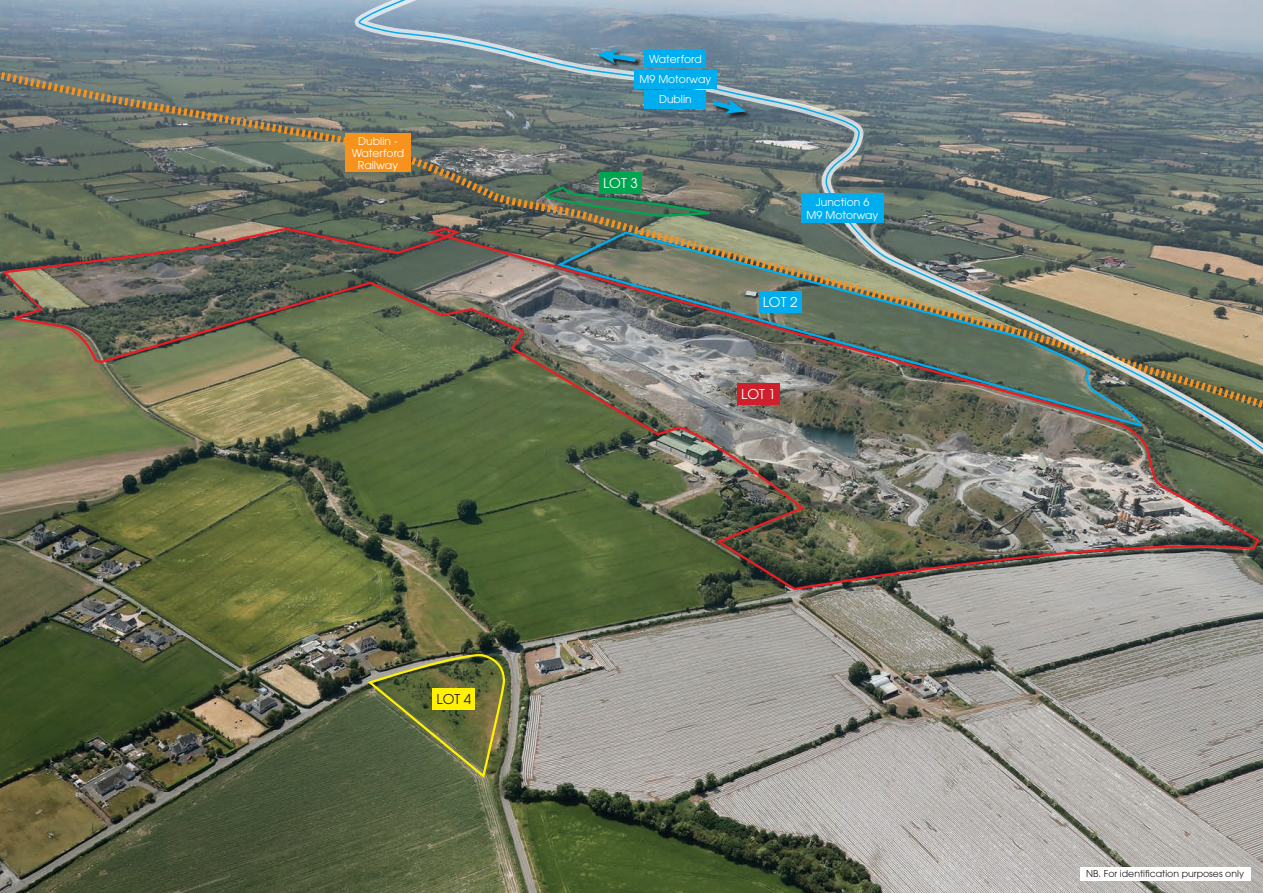
<style>
.page{position:relative;width:1263px;height:893px;background:#fff}
.page>*{position:absolute;margin:0;border:0;box-sizing:border-box;transform-origin:0 0}
.t1{font:13.5px "ITC Avant Garde Pro";color:#fff}
.t2{font:13.5px "ITC Avant Garde Pro";color:#231f20}
.t3{font:10.8px/11.9px "ITC Avant Garde Pro";color:#fff;text-align:center}
.t4{font:9.45px "ITC Avant Garde Pro";color:#231f20}
</style>
<div class="page">
<img style="left:0;top:0;width:1263px;height:893px">
<svg style="left:0;top:67px;width:353px;height:347px;background:#687066"></svg>
<div style="left:345px;top:134px;width:66px;height:38px;background:#f7931d"></div>
<svg style="left:353px;top:0;width:910px;height:454px;background:#788588"></svg>
<div style="left:599px;top:172px;width:43px;height:21px;background:#00a54f"></div>
<div style="left:801px;top:193px;width:82px;height:30px;background:#00aeef"></div>
<div style="left:634px;top:70px;width:82px;height:18px;background:#00aeef"></div>
<div style="left:645px;top:90px;width:61px;height:18px;background:#00aeef"></div>
<div style="left:645px;top:50px;width:61px;height:18px;background:#00aeef"></div>
<svg style="left:713px;top:100px;width:39px;height:19px"></svg>
<svg style="left:708px;top:98px;width:38px;height:16px"></svg>
<svg style="left:597px;top:50px;width:44px;height:20px"></svg>
<svg style="left:596px;top:50px;width:44px;height:15px"></svg>
<img style="left:2px;top:229px;width:1258px;height:364px">
<svg style="left:424px;top:226px;width:40px;height:13px"></svg>
<img style="left:557px;top:230px;width:586px;height:198px">
<svg style="left:368px;top:651px;width:138px;height:128px;background:#6d733b"></svg>
<svg style="left:541px;top:188px;width:171px;height:30px;background:#57795c"></svg>
<div style="left:1080px;top:867px;width:170px;height:13px;background:#fff"></div>
<p class="t3" style="left:352px;top:135px;width:54px">Dublin -<br>Waterford<br>Railway</p>
<p class="t2" style="left:436px;top:691px;width:36px">LOT 4</p>
<p class="t3" style="left:649px;top:53px;width:54px">Waterford</p>
<p class="t3" style="left:639px;top:69px;width:73px;line-height:20.1px">M9 Motorway<br>Dublin</p>
<p class="t1" style="left:603px;top:174px;width:36px">LOT 3</p>
<p class="t3" style="left:806px;top:195px;width:73px;line-height:12.9px">Junction 6<br>M9 Motorway</p>
<p class="t1" style="left:763px;top:294px;width:36px">LOT 2</p>
<p class="t1" style="left:741px;top:386px;width:36px">LOT 1</p>
<p class="t4" style="left:1086px;top:868px;width:159px">NB. For identification purposes only</p>
</div>
